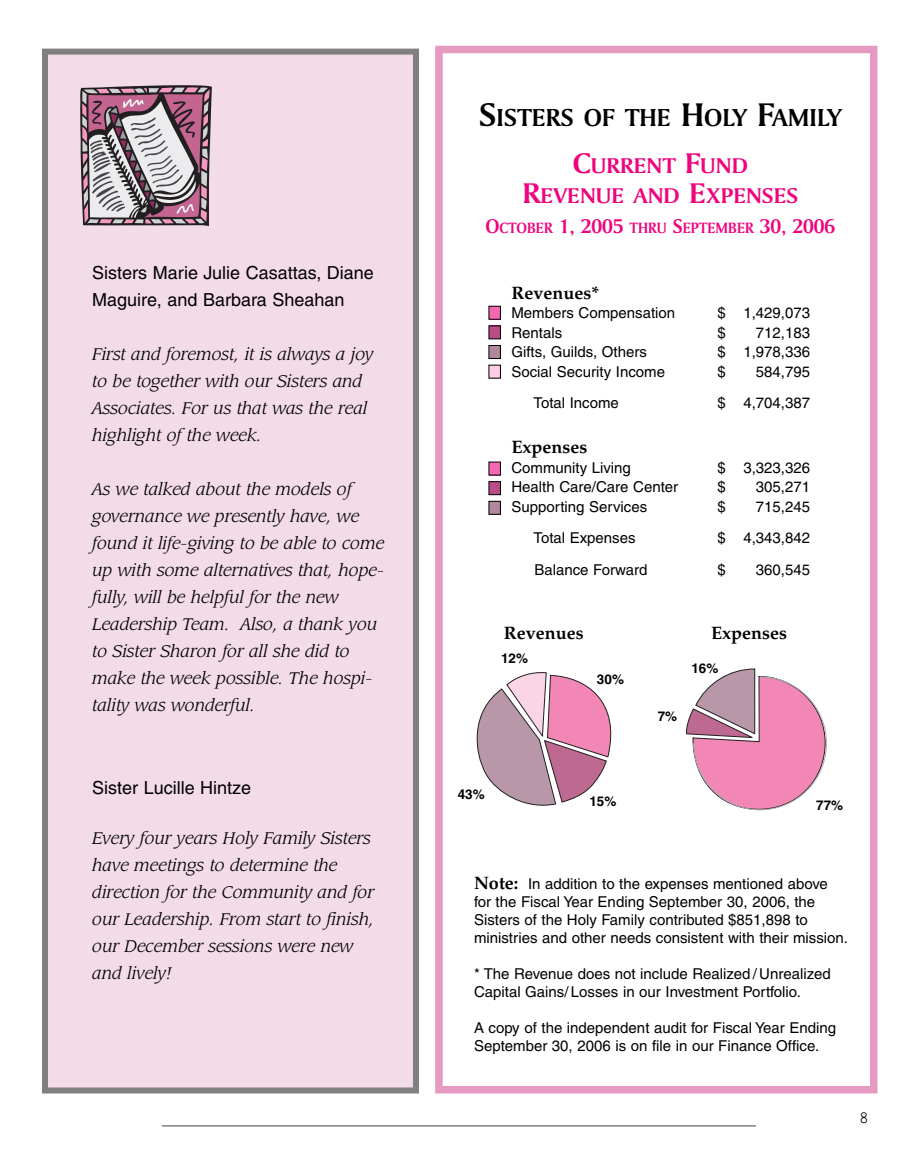
<style>
.page{position:relative;width:918px;height:1161px;background:#fff}
.page>*{position:absolute;margin:0;border:0;box-sizing:border-box;transform-origin:0 0}
.t1{font:25.8px "Amerigo BT Bold A";color:#000;scale:1.05 1}
.t2{font:22.5px/30px "Amerigo BT Bold A";color:#ef047e;text-align:center;scale:1.1 1}
.t3{font:18px/27px "Helvetica";color:#000}
.t4{font:700 18px "Palatino";color:#000}
.t5{font:italic 16.5px/27px "Leawood";color:#000}
.t6{font:15.75px "Amerigo BT Bold A";color:#ef047e}
.t7{font:15px/18px "Helvetica";color:#000}
.t8{font:15px "Sans Serif Book FLF";color:#000}
.t9{font:700 13.5px "Helvetica";color:#000}
.s1{font-size:34.5px}
.s2{font-size:30px}
.s3{font-size:21px}
.s4{font-family:"Palatino";font-weight:700;font-size:18px}
</style>
<div class="page">
<div style="left:45px;top:52px;width:371px;height:1039px;background:#f3dce8"></div>
<div style="left:42px;top:49px;width:377px;height:1045px;border:6px solid #808080"></div>
<hr style="left:162px;top:1125px;width:594px;height:2px;background:#808080">
<svg style="left:80px;top:85px;width:132px;height:141px"></svg>
<div style="left:435px;top:46px;width:443px;height:1048px;border:8px solid #e69ac1"></div>
<svg style="left:476px;top:672px;width:136px;height:134px"></svg>
<svg style="left:686px;top:668px;width:141px;height:143px"></svg>
<div style="left:489px;top:306px;width:11px;height:13px;background:#f569b2"></div>
<div style="left:489px;top:306px;width:12px;height:14px;border:1px solid #000"></div>
<div style="left:489px;top:326px;width:11px;height:13px;background:#b84e85"></div>
<div style="left:489px;top:325px;width:12px;height:14px;border:1px solid #000"></div>
<div style="left:489px;top:346px;width:11px;height:13px;background:#b0879c"></div>
<div style="left:489px;top:345px;width:12px;height:14px;border:1px solid #000"></div>
<div style="left:489px;top:365px;width:11px;height:13px;background:#fccde5"></div>
<div style="left:489px;top:365px;width:12px;height:14px;border:1px solid #000"></div>
<div style="left:489px;top:462px;width:11px;height:13px;background:#f569b2"></div>
<div style="left:489px;top:462px;width:12px;height:13px;border:1px solid #000"></div>
<div style="left:489px;top:482px;width:11px;height:13px;background:#b84e85"></div>
<div style="left:489px;top:481px;width:12px;height:14px;border:1px solid #000"></div>
<div style="left:489px;top:501px;width:11px;height:13px;background:#b0879c"></div>
<div style="left:489px;top:501px;width:12px;height:14px;border:1px solid #000"></div>
<p class="t3" style="left:92px;top:261px;width:283px">Sisters Marie Julie Casattas, Diane<br>Maguire, and Barbara Sheahan</p>
<p class="t5" style="left:92px;top:342px;width:283px">First and foremost, it is always a joy to be together with our Sisters and<br>Associates. For us that was the real highlight of the week.</p>
<p class="t5" style="left:92px;top:477px;width:293px">As we talked about the models of governance we presently have, we found it life-giving to be able to come up with some alternatives that, hope&shy;fully, will be helpful for the new<br>Leadership Team. Also, a thank you to Sister Sharon for all she did to make the week possible. The hospi&shy;tality was wonderful.</p>
<p class="t3" style="left:92px;top:776px;width:160px">Sister Lucille Hintze</p>
<p class="t5" style="left:92px;top:826px;width:283px">Every four years Holy Family Sisters have meetings to determine the direction for the Community and for our Leadership. From start to finish, our December sessions were new and lively!</p>
<h1 class="t1" style="left:479px;top:108px;width:347px"><span class="s1">S</span>ISTERS OF THE <span class="s1">H</span>OLY <span class="s1">F</span>AMILY</h1>
<h2 class="t2" style="left:522px;top:152px;width:252px"><span class="s2">C</span>URRENT <span class="s2">F</span>UND<br><span class="s2">R</span>EVENUE AND <span class="s2">E</span>XPENSES</h2>
<p class="t6" style="left:485px;top:221px;width:351px"><span class="s3">O</span>CTOBER <span class="s3">1, 2005</span> THRU <span class="s3">S</span>EPTEMBER <span class="s3">30, 2006</span></p>
<p class="t4" style="left:511px;top:286px;width:89px">Revenues*</p>
<p class="t7" style="left:511px;top:305px;width:165px">Members Compensation</p>
<p class="t7" style="left:717px;top:305px;width:94px">$ 1,429,073</p>
<p class="t7" style="left:511px;top:325px;width:52px">Rentals</p>
<p class="t7" style="left:717px;top:325px;width:10px">$</p>
<p class="t7" style="left:756px;top:325px;width:56px">712,183</p>
<p class="t7" style="left:511px;top:344px;width:137px">Gifts, Guilds, Others</p>
<p class="t7" style="left:717px;top:344px;width:94px">$ 1,978,336</p>
<p class="t7" style="left:511px;top:364px;width:155px">Social Security Income</p>
<p class="t7" style="left:717px;top:364px;width:10px">$</p>
<p class="t7" style="left:756px;top:364px;width:56px">584,795</p>
<p class="t7" style="left:534px;top:395px;width:87px">Total Income</p>
<p class="t7" style="left:717px;top:395px;width:94px">$ 4,704,387</p>
<p class="t4" style="left:511px;top:440px;width:77px">Expenses</p>
<p class="t7" style="left:511px;top:460px;width:121px">Community Living</p>
<p class="t7" style="left:717px;top:460px;width:94px">$ 3,323,326</p>
<p class="t7" style="left:511px;top:479px;width:168px">Health Care/Care Center</p>
<p class="t7" style="left:717px;top:479px;width:10px">$</p>
<p class="t7" style="left:756px;top:479px;width:56px">305,271</p>
<p class="t7" style="left:511px;top:499px;width:137px">Supporting Services</p>
<p class="t7" style="left:717px;top:499px;width:10px">$</p>
<p class="t7" style="left:756px;top:499px;width:56px">715,245</p>
<p class="t7" style="left:534px;top:530px;width:103px">Total Expenses</p>
<p class="t7" style="left:717px;top:530px;width:94px">$ 4,343,842</p>
<p class="t7" style="left:534px;top:562px;width:115px">Balance Forward</p>
<p class="t7" style="left:717px;top:562px;width:10px">$</p>
<p class="t7" style="left:756px;top:562px;width:56px">360,545</p>
<p class="t4" style="left:504px;top:626px;width:81px">Revenues</p>
<p class="t4" style="left:711px;top:626px;width:77px">Expenses</p>
<p class="t9" style="left:501px;top:653px;width:29px">12%</p>
<p class="t9" style="left:597px;top:674px;width:29px">30%</p>
<p class="t9" style="left:658px;top:711px;width:21px">7%</p>
<p class="t9" style="left:691px;top:663px;width:29px">16%</p>
<p class="t9" style="left:458px;top:789px;width:29px">43%</p>
<p class="t9" style="left:589px;top:796px;width:29px">15%</p>
<p class="t9" style="left:816px;top:800px;width:29px">77%</p>
<p class="t7" style="left:474px;top:876px;width:376px"><span class="s4">Note:</span> In addition to the expenses mentioned above for the Fiscal Year Ending September 30, 2006, the Sisters of the Holy Family contributed $851,898 to ministries and other needs consistent with their mission.</p>
<p class="t7" style="left:474px;top:966px;width:358px">* The Revenue does not include Realized / Unrealized<br>Capital Gains/ Losses in our Investment Portfolio.</p>
<p class="t7" style="left:474px;top:1020px;width:364px">A copy of the independent audit for Fiscal Year Ending<br>September 30, 2006 is on file in our Finance Office.</p>
<p class="t8" style="left:860px;top:1109px;width:10px">8</p>
</div>
